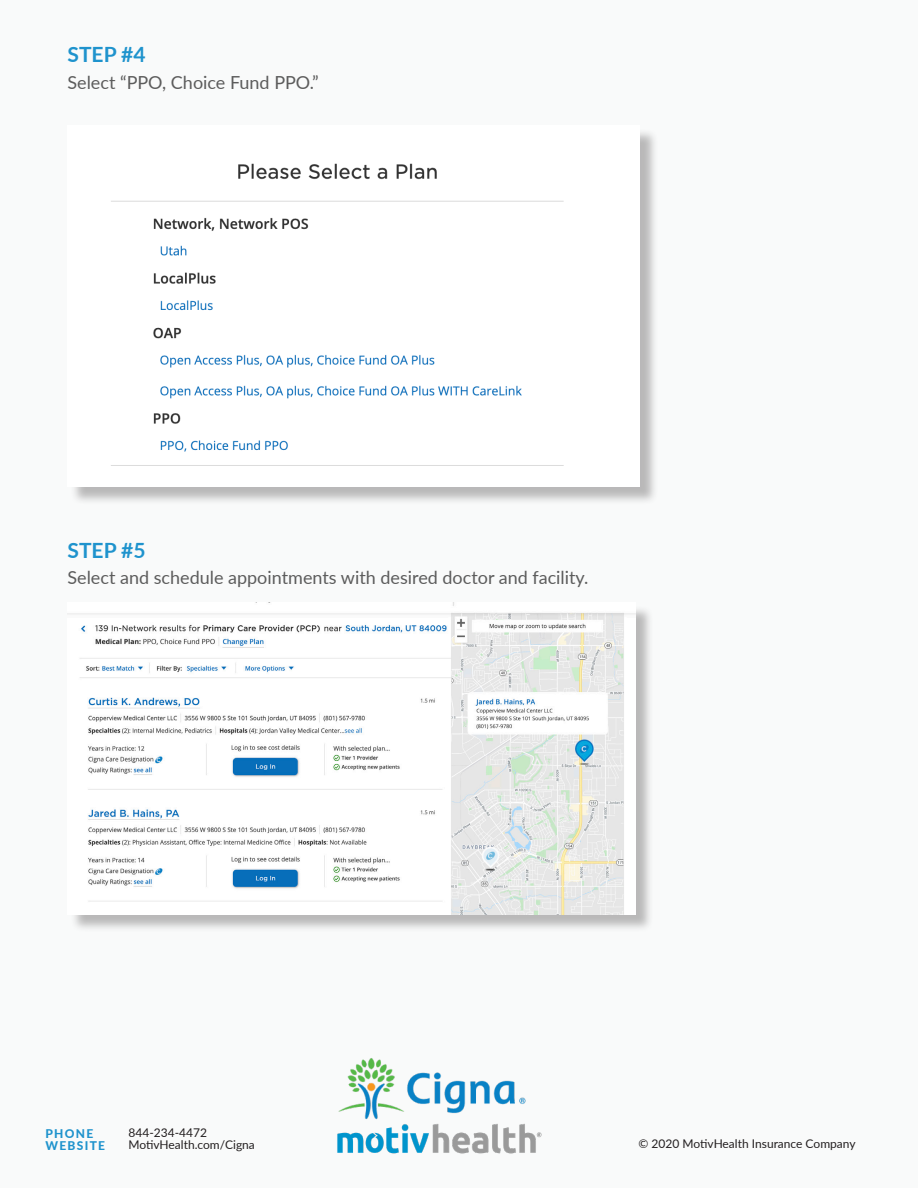
<style>
.page{position:relative;width:918px;height:1188px;background:#f9fafa}
.page>*{position:absolute;margin:0;border:0;box-sizing:border-box;transform-origin:0 0}
.t1{font:700 21px "Lato";color:#1f93cd}
.t2{font:18px "Lato";color:#5c5c5c}
.t3{font:12px "Lato";color:#231f20}
.t4{font:800 12px "Lato";letter-spacing:.11em;color:#1f93cd}
</style>
<div class="page">
<div style="left:70px;top:128px;width:588px;height:377px;background:#231f20;opacity:.3"></div>
<img style="left:70px;top:128px;width:570px;height:358px">
<div style="left:70px;top:605px;width:583px;height:328px;background:#231f20;opacity:.3"></div>
<img style="left:70px;top:603px;width:565px;height:311px">
<img style="left:531px;top:1132px;width:11px;height:21px">
<img style="left:337px;top:1058px;width:194px;height:96px">
<p class="t1" style="left:68px;top:39px;width:80px">STEP #4</p>
<p class="t2" style="left:68px;top:69px;width:253px">Select “PPO, Choice Fund PPO.”</p>
<p class="t1" style="left:68px;top:535px;width:80px">STEP #5</p>
<p class="t2" style="left:68px;top:565px;width:523px">Select and schedule appointments with desired doctor and facility.</p>
<p class="t4" style="left:45px;top:1125px;width:49px">PHONE</p>
<p class="t4" style="left:45px;top:1137px;width:61px">WEBSITE</p>
<p class="t3" style="left:129px;top:1124px;width:80px">844-234-4472</p>
<p class="t3" style="left:129px;top:1136px;width:128px">MotivHealth.com/Cigna</p>
<p class="t3" style="left:639px;top:1136px;width:219px">© 2020 MotivHealth Insurance Company</p>
</div>
